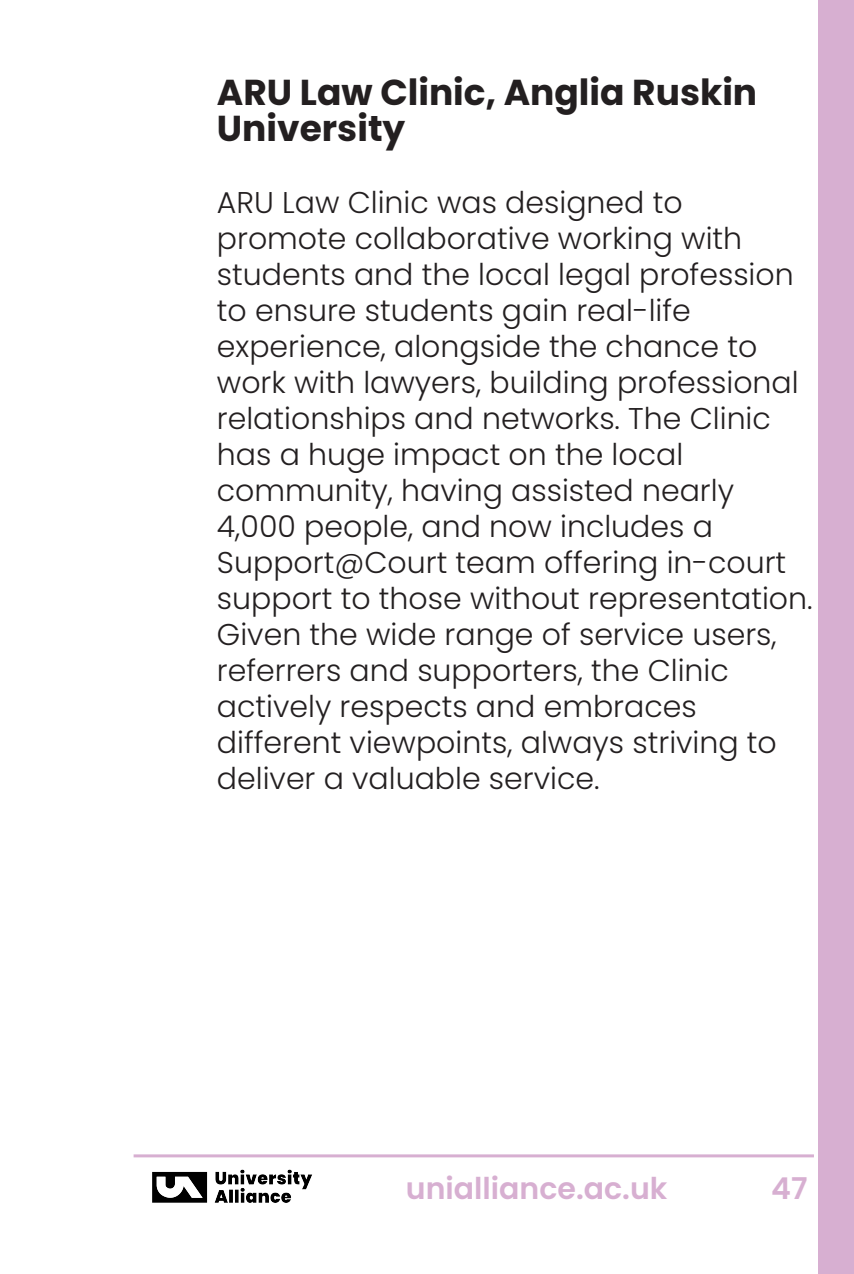
<style>
.page{position:relative;width:854px;height:1274px;background:#fff}
.page>*{position:absolute;margin:0;border:0;box-sizing:border-box;transform-origin:0 0}
.t1{font:700 36px/36px "Poppins";color:#231f20}
.t2{font:300 30px/36px "Poppins";color:#231f20}
.t3{font:600 30px "Poppins";color:#d7afd1}
</style>
<div class="page">
<img style="left:152px;top:1169px;width:160px;height:34px">
<hr style="left:134px;top:1154px;width:680px;height:3px;background:#d7afd1">
<div style="left:818px;top:0;width:36px;height:1274px;background:#d7afd1"></div>
<p class="t1" style="left:217px;top:74px;width:542px">ARU Law Clinic, Anglia Ruskin<br>University</p>
<p class="t2" style="left:217px;top:184px;width:597px">ARU Law Clinic was designed to promote collaborative working with students and the local legal profession to ensure students gain real-life experience, alongside the chance to work with lawyers, building professional relationships and networks. The Clinic has a huge impact on the local community, having assisted nearly 4,000 people, and now includes a Support@Court team offering in-court support to those without representation.<br>Given the wide range of service users, referrers and supporters, the Clinic actively respects and embraces different viewpoints, always striving to deliver a valuable service.</p>
<p class="t3" style="left:406px;top:1171px;width:263px">unialliance.ac.uk</p>
<p class="t3" style="left:771px;top:1171px;width:38px">47</p>
</div>
